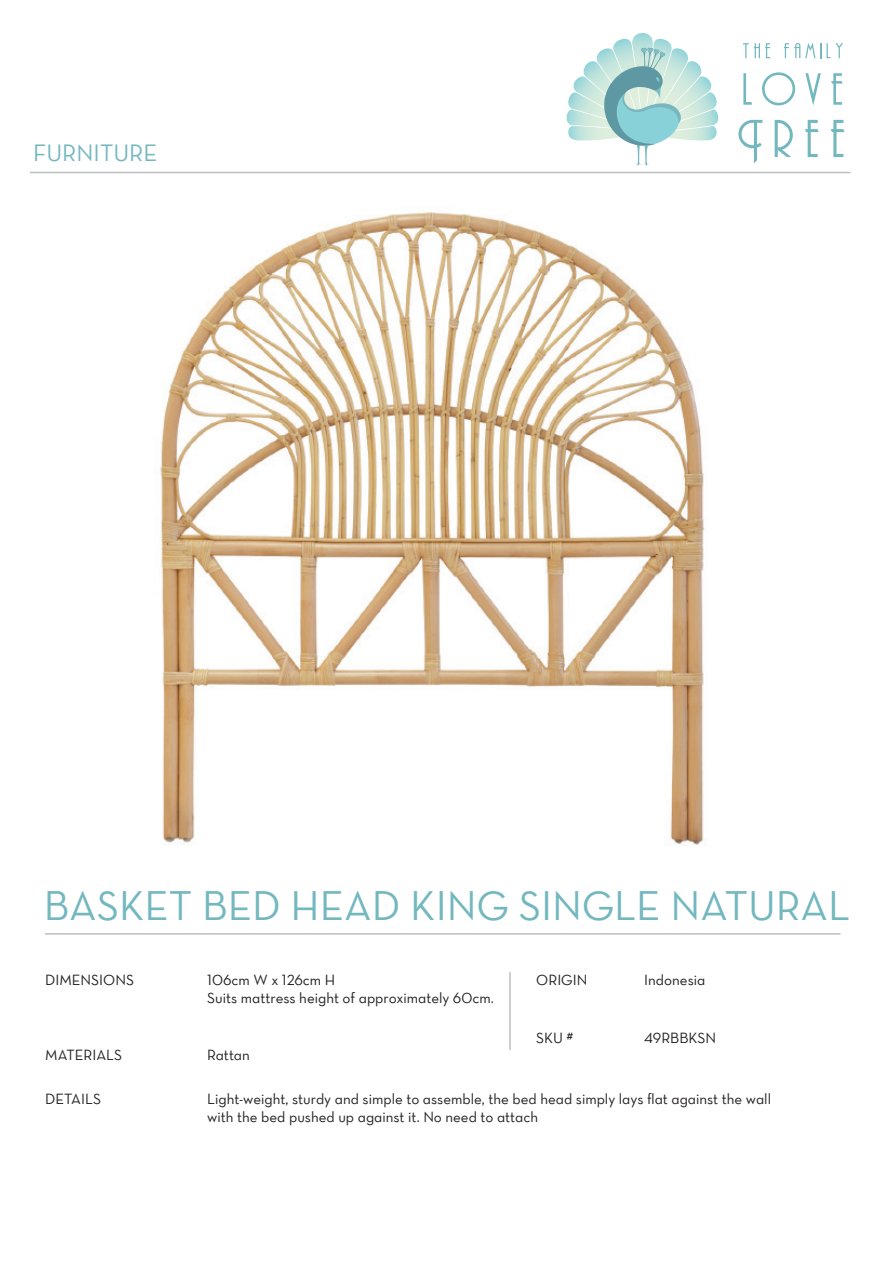
<style>
.page{position:relative;width:893px;height:1263px;background:#fff}
.page>*{position:absolute;margin:0;border:0;box-sizing:border-box;transform-origin:0 0}
.t1{font:42px "Neutra Text Book Alt";color:#73b7bf}
.t2{font:24px "Neutra Text Book Alt";color:#73b7bf}
.t3{font:15px/18px "Neutra Text Book Alt";color:#231f20}
</style>
<div class="page">
<img style="left:33px;top:128px;width:798px;height:718px">
<hr style="left:30px;top:172px;width:820px;height:1px;background:#bcbdc0">
<hr style="left:45px;top:933px;width:795px;height:2px;background:#bcbdc0">
<svg style="left:743px;top:43px;width:27px;height:15px"></svg>
<svg style="left:784px;top:43px;width:59px;height:15px"></svg>
<svg style="left:743px;top:73px;width:9px;height:32px"></svg>
<svg style="left:762px;top:72px;width:33px;height:33px"></svg>
<svg style="left:805px;top:73px;width:16px;height:32px"></svg>
<svg style="left:831px;top:73px;width:12px;height:32px"></svg>
<svg style="left:738px;top:120px;width:24px;height:43px"></svg>
<svg style="left:775px;top:120px;width:18px;height:37px"></svg>
<svg style="left:805px;top:120px;width:14px;height:37px"></svg>
<svg style="left:831px;top:120px;width:13px;height:37px"></svg>
<svg style="left:566px;top:33px;width:152px;height:133px"></svg>
<hr style="left:509px;top:972px;width:2px;height:78px;background:#bcbdc0">
<h2 class="t2" style="left:33px;top:138px;width:126px">FURNITURE</h2>
<h1 class="t1" style="left:44px;top:880px;width:808px">BASKET BED HEAD KING SINGLE NATURAL</h1>
<p class="t3" style="left:45px;top:970px;width:90px">DIMENSIONS</p>
<p class="t3" style="left:207px;top:970px;width:288px">106cm W x 126cm H<br>Suits mattress height of approximately 60cm.</p>
<p class="t3" style="left:45px;top:1046px;width:78px">MATERIALS</p>
<p class="t3" style="left:207px;top:1046px;width:44px">Rattan</p>
<p class="t3" style="left:536px;top:970px;width:53px">ORIGIN</p>
<p class="t3" style="left:644px;top:970px;width:63px">Indonesia</p>
<p class="t3" style="left:536px;top:1029px;width:39px">SKU #</p>
<p class="t3" style="left:644px;top:1029px;width:73px">49RBBKSN</p>
<p class="t3" style="left:45px;top:1090px;width:57px">DETAILS</p>
<p class="t3" style="left:207px;top:1090px;width:565px">Light-weight, sturdy and simple to assemble, the bed head simply lays flat against the wall with the bed pushed up against it. No need to attach</p>
</div>
